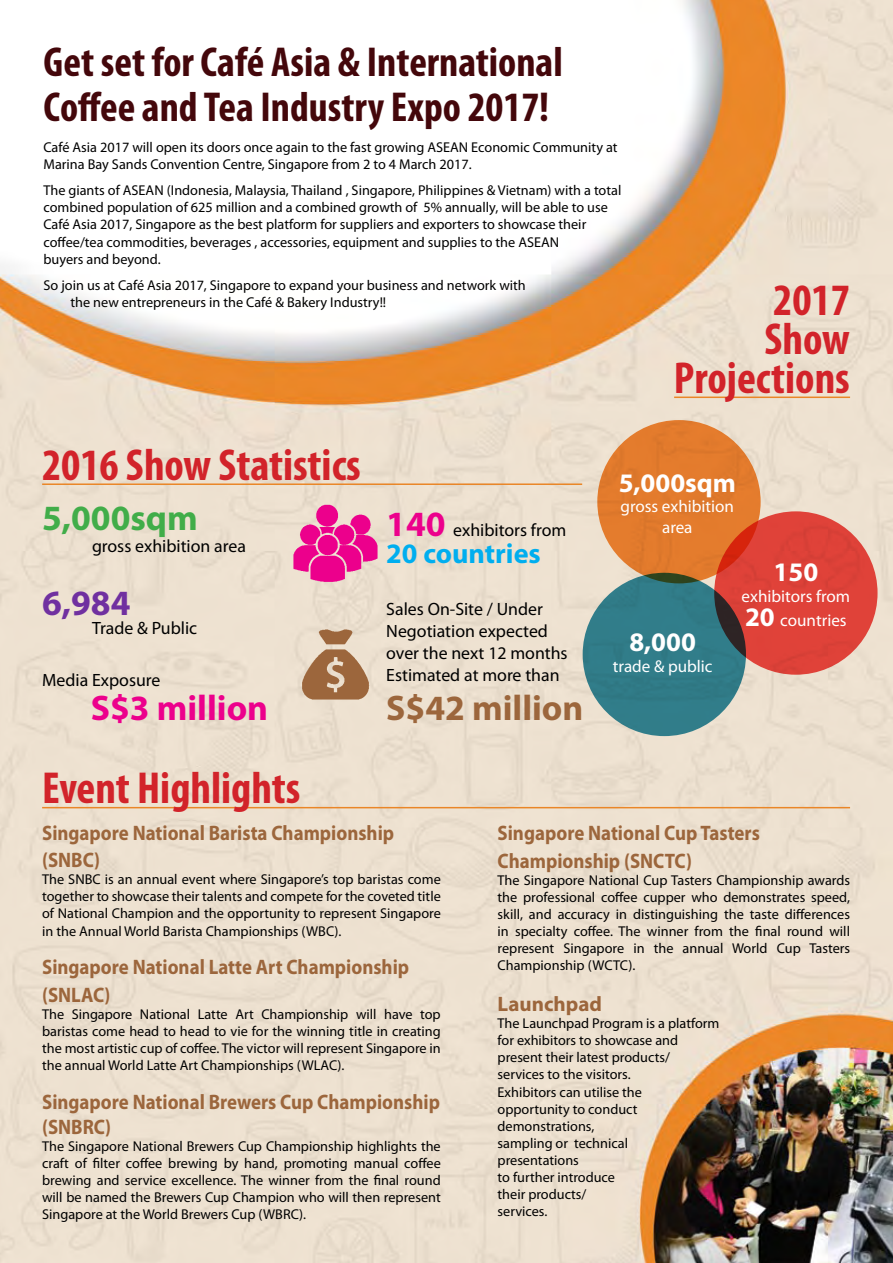
<style>
.page{position:relative;width:893px;height:1263px;background:#fff}
.page>*{position:absolute;margin:0;border:0;box-sizing:border-box;transform-origin:0 0}
.t1{font:700 condensed 45px/39px "Myriad Pro";color:#d2232a;text-align:right}
.t2{font:700 condensed 42px/45px "Myriad Pro";color:#44070b}
.t3{font:700 35.7px "Myriad Pro";color:#9c663c}
.t4{font:700 35.7px "Myriad Pro";color:#ec008c}
.t5{font:700 35.7px "Myriad Pro";color:#41ad49}
.t6{font:700 35.7px "Myriad Pro";color:#7030a0}
.t7{font:700 28.2px "Myriad Pro";color:#00aeef}
.t8{font:700 26.85px "Myriad Pro";color:#fff}
.t9{font:700 21px/27.3px "Myriad Pro";color:#9c663c;scale:.9 1}
.t10{font:700 21px "Myriad Pro";color:#9c663c}
.t11{font:17.85px/22.2px "Myriad Pro";color:#000}
.t12{font:17.1px/20.5px "Myriad Pro";color:#fff;text-align:center}
.t13{font:14.25px/17.1px "Myriad Pro";color:#000}
.s1{font-weight:700;font-size:35.7px;color:#ec008c}
.s2{font-weight:700;font-size:26.85px}
</style>
<div class="page">
<img style="left:0;top:0;width:893px;height:1263px">
<hr style="left:42px;top:807px;width:808px;height:1px;background:#ea8627">
<hr style="left:42px;top:483px;width:540px;height:2px;background:#ea8627">
<div style="left:597px;top:420px;width:164px;height:163px;background:#e37b2c;border-radius:50%"></div>
<div style="left:714px;top:511px;width:163px;height:164px;background:#df4239;border-radius:50%"></div>
<svg style="left:583px;top:573px;width:163px;height:163px;fill:#317d89"></svg>
<img style="left:292px;top:503px;width:87px;height:79px">
<img style="left:301px;top:628px;width:68px;height:72px">
<hr style="left:674px;top:396px;width:176px;height:2px;background:#ea8627">
<p class="t2" style="left:44px;top:39px;width:521px">Get set for Café Asia &amp; International<br>Coffee and Tea Industry Expo 2017!</p>
<p class="t13" style="left:43px;top:138px;width:576px">Café Asia 2017 will open its doors once again to the fast growing ASEAN Economic Community at<br>Marina Bay Sands Convention Centre, Singapore from 2 to 4 March 2017.</p>
<p class="t13" style="left:43px;top:182px;width:579px">The giants of ASEAN (Indonesia, Malaysia, Thailand , Singapore, Philippines &amp; Vietnam) with a total combined population of 625 million and a combined growth of 5% annually, will be able to use Café Asia 2017, Singapore as the best platform for suppliers and exporters to showcase their coffee/tea commodities, beverages , accessories, equipment and supplies to the ASEAN<br>buyers and beyond.</p>
<p class="t13" style="left:70px;top:276px;width:457px;text-indent:-27px">So join us at Café Asia 2017, Singapore to expand your business and network with the new entrepreneurs in the Café &amp; Bakery Industry!!</p>
<p class="t1" style="left:674px;top:280px;width:177px">2017<br>Show<br>Projections</p>
<p class="t1" style="left:42px;top:445px;width:320px">2016 Show Statistics</p>
<p class="t5" style="left:42px;top:494px;width:157px">5,000sqm</p>
<p class="t11" style="left:92px;top:535px;width:155px">gross exhibition area</p>
<p class="t6" style="left:42px;top:580px;width:90px">6,984</p>
<p class="t11" style="left:92px;top:616px;width:107px">Trade &amp; Public</p>
<p class="t11" style="left:42px;top:669px;width:120px">Media Exposure</p>
<p class="t4" style="left:91px;top:685px;width:179px">S$3 million</p>
<p class="t11" style="left:386px;top:519px;width:182px"><span class="s1">140</span> exhibitors from</p>
<p class="t7" style="left:386px;top:535px;width:156px">20 countries</p>
<p class="t11" style="left:386px;top:597px;width:183px">Sales On-Site / Under<br>Negotiation expected over the next 12 months<br>Estimated at more than</p>
<p class="t3" style="left:386px;top:685px;width:199px">S$42 million</p>
<p class="t8" style="left:619px;top:465px;width:119px">5,000sqm</p>
<p class="t12" style="left:621px;top:496px;width:115px">gross exhibition area</p>
<p class="t8" style="left:629px;top:625px;width:68px">8,000</p>
<p class="t12" style="left:613px;top:656px;width:101px">trade &amp; public</p>
<p class="t8" style="left:773px;top:555px;width:46px">150</p>
<p class="t12" style="left:742px;top:584px;width:110px;line-height:24.5px;text-align:left">exhibitors from<br><span class="s2">20</span> countries</p>
<p class="t1" style="left:42px;top:767px;width:260px">Event Highlights</p>
<p class="t9" style="left:42px;top:818px;width:393px">Singapore National Barista Championship (SNBC)</p>
<p class="t13" style="left:42px;top:871px;width:400px;text-align:justify">The SNBC is an annual event where Singapore’s top baristas come together to showcase their talents and compete for the coveted title of National Champion and the opportunity to represent Singapore in the Annual World Barista Championships (WBC).</p>
<p class="t9" style="left:42px;top:953px;width:409px">Singapore National Latte Art Championship (SNLAC)</p>
<p class="t13" style="left:42px;top:1005px;width:400px;text-align:justify">The Singapore National Latte Art Championship will have top baristas come head to head to vie for the winning title in creating the most artistic cup of coffee. The victor will represent Singapore in the annual World Latte Art Championships (WLAC).</p>
<p class="t9" style="left:42px;top:1088px;width:444px;line-height:25.2px">Singapore National Brewers Cup Championship (SNBRC)</p>
<p class="t13" style="left:42px;top:1137px;width:400px;text-align:justify">The Singapore National Brewers Cup Championship highlights the craft of filter coffee brewing by hand, promoting manual coffee brewing and service excellence. The winner from the final round will be named the Brewers Cup Champion who will then represent Singapore at the World Brewers Cup (WBRC).</p>
<p class="t9" style="left:498px;top:819px;width:293px">Singapore National Cup Tasters<br>Championship (SNCTC)</p>
<p class="t13" style="left:498px;top:871px;width:354px;text-align:justify">The Singapore National Cup Tasters Championship awards the professional coffee cupper who demonstrates speed, skill, and accuracy in distinguishing the taste differences in specialty coffee. The winner from the final round will represent Singapore in the annual World Cup Tasters Championship (WCTC).</p>
<p class="t10" style="left:498px;top:990px;width:106px">Launchpad</p>
<p class="t13" style="left:498px;top:1015px;width:223px">The Launchpad Program is a platform for exhibitors to showcase and present their latest products/ services to the visitors.<br>Exhibitors can utilise the<br>opportunity to conduct demonstrations,<br>sampling or technical<br>presentations<br>to further introduce<br>their products/<br>services.</p>
</div>
